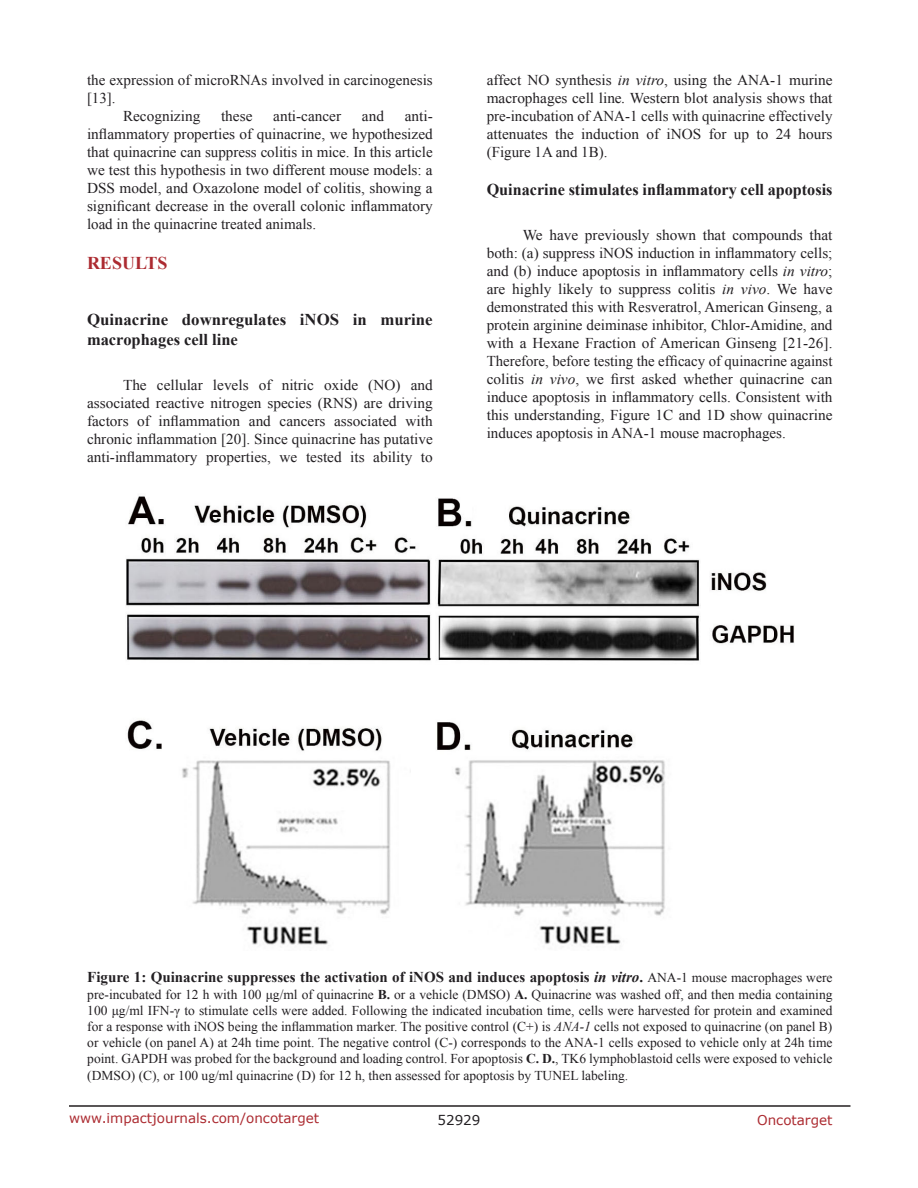
<style>
.page{position:relative;width:918px;height:1188px;background:#fff}
.page>*{position:absolute;margin:0;border:0;box-sizing:border-box;transform-origin:0 0}
.Heading{font:700 18px "Times New Roman";color:#ac2b31}
.SubHeading{font:700 16.5px/19.8px "Times New Roman";color:#221f22}
.BodyText{font:15px/18px "Times New Roman";color:#221f22;text-align:justify}
.FigureText{font:700 15px "Times New Roman";color:#221f22}
.FigureText-2{font:13.5px/16.2px "Times New Roman";color:#221f22;text-align:justify}
.t1{font:13.5px "Verdana";color:#ac2b31}
.t2{font:13.5px "Verdana";color:#221f22}
.s1{font-style:italic}
.s2{font-weight:400;font-size:13.5px}
.s3{font-weight:700}
</style>
<div class="page">
<hr style="left:69px;top:1105px;width:781px;height:2px;background:#231f20">
<img style="left:126px;top:496px;width:668px;height:449px">
<p class="BodyText" style="left:87px;top:71px;width:347px">the expression of microRNAs involved in carcinogenesis [13].</p>
<p class="BodyText" style="left:123px;top:107px;width:79px">Recognizing</p>
<p class="BodyText" style="left:221px;top:107px;width:33px">these</p>
<p class="BodyText" style="left:273px;top:107px;width:69px">anti-cancer</p>
<p class="BodyText" style="left:362px;top:107px;width:24px">and</p>
<p class="BodyText" style="left:87px;top:107px;width:347px;text-indent:318px">anti&shy;inflammatory properties of quinacrine, we hypothesized that quinacrine can suppress colitis in mice. In this article we test this hypothesis in two different mouse models: a DSS model, and Oxazolone model of colitis, showing a significant decrease in the overall colonic inflammatory load in the quinacrine treated animals.</p>
<p class="Heading" style="left:87px;top:251px;width:82px">RESULTS</p>
<p class="SubHeading" style="left:87px;top:309px;width:347px">Quinacrine downregulates iNOS in murine macrophages cell line</p>
<p class="BodyText" style="left:87px;top:375px;width:347px;text-indent:36px">The cellular levels of nitric oxide (NO) and associated reactive nitrogen species (RNS) are driving factors of inflammation and cancers associated with chronic inflammation [20]. Since quinacrine has putative anti-inflammatory properties, we tested its ability to</p>
<p class="BodyText" style="left:487px;top:71px;width:347px">affect NO synthesis <span class="s1">in vitro</span>, using the ANA-1 murine macrophages cell line<span class="s1">.</span> Western blot analysis shows that pre-incubation of ANA-1 cells with quinacrine effectively attenuates the induction of iNOS for up to 24 hours (Figure 1A and 1B).</p>
<p class="SubHeading" style="left:487px;top:179px;width:347px">Quinacrine stimulates inflammatory cell apoptosis</p>
<p class="BodyText" style="left:487px;top:226px;width:347px;text-indent:36px">We have previously shown that compounds that both: (a) suppress iNOS induction in inflammatory cells; and (b) induce apoptosis in inflammatory cells <span class="s1">in vitro</span>; are highly likely to suppress colitis <span class="s1">in vivo</span>. We have demonstrated this with Resveratrol, American Ginseng, a protein arginine deiminase inhibitor, Chlor-Amidine, and with a Hexane Fraction of American Ginseng [21-26].<br>Therefore, before testing the efficacy of quinacrine against colitis <span class="s1">in vivo</span>, we first asked whether quinacrine can induce apoptosis in inflammatory cells. Consistent with this understanding, Figure 1C and 1D show quinacrine induces apoptosis in ANA-1 mouse macrophages.</p>
<p class="FigureText" style="left:87px;top:967px;width:747px">Figure 1: Quinacrine suppresses the activation of iNOS and induces apoptosis <span class="s1">in vitro</span>. <span class="s2">ANA-1 mouse macrophages were</span></p>
<p class="FigureText-2" style="left:87px;top:986px;width:747px">pre-incubated for 12 h with 100 μg/ml of quinacrine <span class="s3">B.</span> or a vehicle (DMSO) <span class="s3">A.</span> Quinacrine was washed off, and then media containing 100 μg/ml IFN-γ to stimulate cells were added. Following the indicated incubation time, cells were harvested for protein and examined for a response with iNOS being the inflammation marker. The positive control (C+) is <span class="s1">ANA-1</span> cells not exposed to quinacrine (on panel B) or vehicle (on panel A) at 24h time point. The negative control (C-) corresponds to the ANA-1 cells exposed to vehicle only at 24h time point. GAPDH was probed for the background and loading control. For apoptosis <span class="s3">C. D.</span>, TK6 lymphoblastoid cells were exposed to vehicle (DMSO) (C), or 100 ug/ml quinacrine (D) for 12 h, then assessed for apoptosis by TUNEL labeling.</p>
<p class="t1" style="left:69px;top:1109px;width:252px">www.impactjournals.com/oncotarget</p>
<p class="t2" style="left:438px;top:1111px;width:44px">52929</p>
<p class="t1" style="left:757px;top:1111px;width:77px">Oncotarget</p>
</div>
